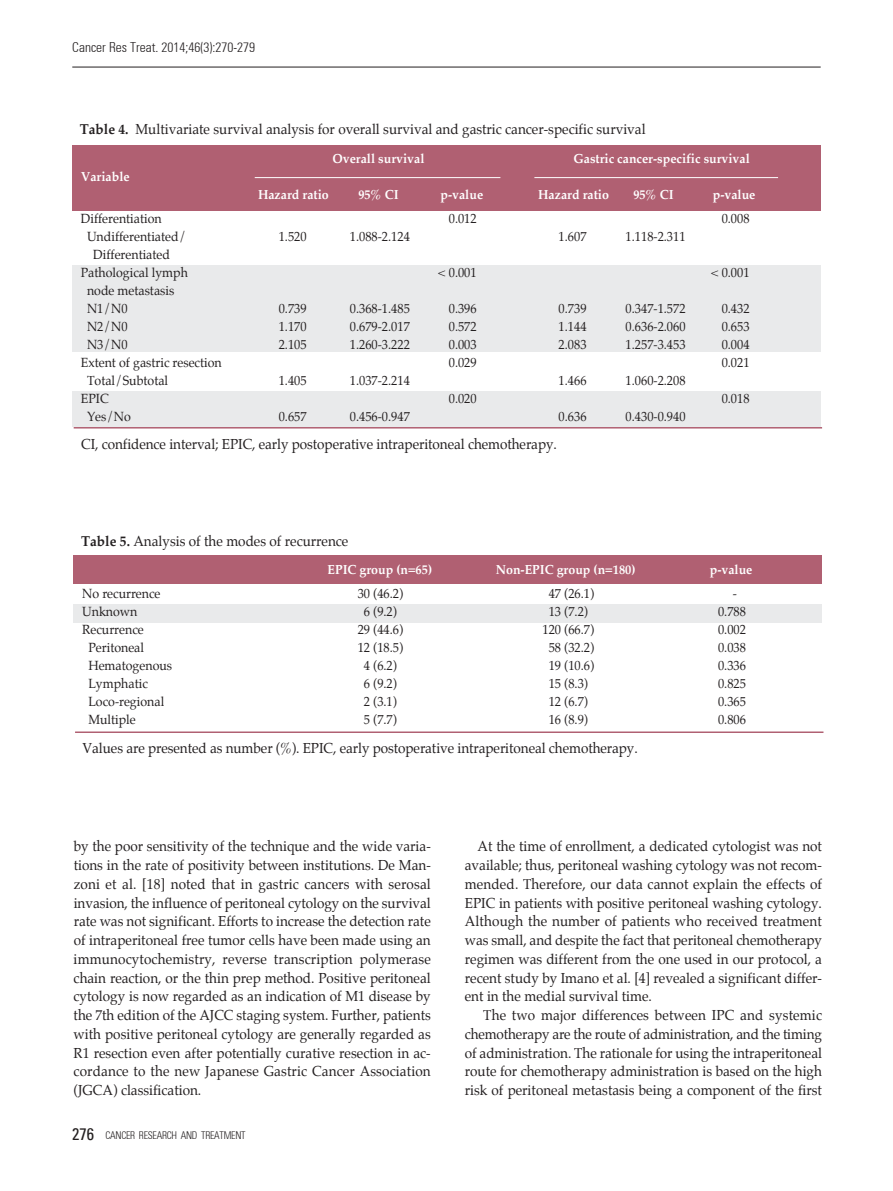
<style>
.page{position:relative;width:893px;height:1191px;background:#fff}
.page>*{position:absolute;margin:0;border:0;box-sizing:border-box;transform-origin:0 0}
.t1{font:14.25px/18.8px "Palatino";color:#231f20;text-align:justify;scale:.95 1}
.t2{font:300 condensed 13.5px "Univers";color:#231f20}
.t3{font:13.05px/18px "Palatino";color:#231f20;text-align:center;scale:.95 1}
.t4{font:700 13.05px "Palatino";color:#fff;scale:.95 1}
.t5{font:300 condensed 10.5px "Univers";letter-spacing:-.025em;color:#231f20;scale:.95 1}
.s1{font-weight:700}
.s2{font-weight:400;font-size:16.5px}
</style>
<div class="page">
<hr style="left:72px;top:67px;width:749px;height:1px;background:#231f20">
<div style="left:72px;top:144px;width:749px;height:66px;background:#b06072"></div>
<div style="left:72px;top:266px;width:749px;height:86px;background:#e9eaeb"></div>
<div style="left:72px;top:391px;width:749px;height:35px;background:#e9eaeb"></div>
<hr style="left:74px;top:427px;width:748px;height:1px;background:#b06072">
<hr style="left:255px;top:177px;width:245px;height:1px;background:#fff">
<hr style="left:534px;top:177px;width:244px;height:1px;background:#fff">
<div style="left:74px;top:555px;width:748px;height:28px;background:#b06072"></div>
<div style="left:74px;top:604px;width:748px;height:19px;background:#e9eaeb"></div>
<hr style="left:75px;top:731px;width:748px;height:2px;background:#b06072">
<p class="t2" style="left:72px;top:39px;width:184px">Cancer Res Treat. 2014;46(3):270-279</p>
<p class="t1" style="left:80px;top:121px;width:597px"><span class="s1">Table 4.</span> Multivariate survival analysis for overall survival and gastric cancer-specific survival</p>
<p class="t4" style="left:332px;top:153px;width:98px">Overall survival</p>
<p class="t4" style="left:574px;top:153px;width:187px">Gastric cancer-specific survival</p>
<p class="t4" style="left:81px;top:171px;width:53px">Variable</p>
<p class="t4" style="left:258px;top:189px;width:76px">Hazard ratio</p>
<p class="t4" style="left:358px;top:189px;width:44px">95% CI</p>
<p class="t4" style="left:440px;top:189px;width:46px">p-value</p>
<p class="t4" style="left:538px;top:189px;width:76px">Hazard ratio</p>
<p class="t4" style="left:633px;top:189px;width:44px">95% CI</p>
<p class="t4" style="left:713px;top:189px;width:46px">p-value</p>
<p class="t3" style="left:81px;top:211px;width:87px">Differentiation</p>
<p class="t3" style="left:449px;top:211px;width:31px">0.012</p>
<p class="t3" style="left:722px;top:211px;width:31px">0.008</p>
<p class="t3" style="left:87px;top:229px;width:106px">Undifferentiated/</p>
<p class="t3" style="left:279px;top:229px;width:31px">1.520</p>
<p class="t3" style="left:350px;top:229px;width:65px">1.088-2.124</p>
<p class="t3" style="left:559px;top:229px;width:31px">1.607</p>
<p class="t3" style="left:626px;top:229px;width:65px">1.118-2.311</p>
<p class="t3" style="left:81px;top:247px;width:114px">Differentiated<br>Pathological lymph</p>
<p class="t3" style="left:438px;top:265px;width:42px">&lt; 0.001</p>
<p class="t3" style="left:711px;top:265px;width:42px">&lt; 0.001</p>
<p class="t3" style="left:87px;top:283px;width:93px;text-align:left">node metastasis<br>N1/N0</p>
<p class="t3" style="left:279px;top:301px;width:31px">0.739</p>
<p class="t3" style="left:350px;top:301px;width:65px">0.368-1.485</p>
<p class="t3" style="left:449px;top:301px;width:31px">0.396</p>
<p class="t3" style="left:559px;top:301px;width:31px">0.739</p>
<p class="t3" style="left:626px;top:301px;width:65px">0.347-1.572</p>
<p class="t3" style="left:722px;top:301px;width:31px">0.432</p>
<p class="t3" style="left:87px;top:319px;width:44px">N2/N0</p>
<p class="t3" style="left:279px;top:319px;width:31px">1.170</p>
<p class="t3" style="left:350px;top:319px;width:65px">0.679-2.017</p>
<p class="t3" style="left:449px;top:319px;width:31px">0.572</p>
<p class="t3" style="left:559px;top:319px;width:31px">1.144</p>
<p class="t3" style="left:626px;top:319px;width:65px">0.636-2.060</p>
<p class="t3" style="left:722px;top:319px;width:31px">0.653</p>
<p class="t3" style="left:87px;top:337px;width:44px">N3/N0</p>
<p class="t3" style="left:279px;top:337px;width:31px">2.105</p>
<p class="t3" style="left:350px;top:337px;width:65px">1.260-3.222</p>
<p class="t3" style="left:449px;top:337px;width:31px">0.003</p>
<p class="t3" style="left:559px;top:337px;width:31px">2.083</p>
<p class="t3" style="left:626px;top:337px;width:65px">1.257-3.453</p>
<p class="t3" style="left:722px;top:337px;width:31px">0.004</p>
<p class="t3" style="left:81px;top:355px;width:150px">Extent of gastric resection</p>
<p class="t3" style="left:449px;top:355px;width:31px">0.029</p>
<p class="t3" style="left:722px;top:355px;width:31px">0.021</p>
<p class="t3" style="left:87px;top:373px;width:87px">Total/Subtotal</p>
<p class="t3" style="left:279px;top:373px;width:31px">1.405</p>
<p class="t3" style="left:350px;top:373px;width:65px">1.037-2.214</p>
<p class="t3" style="left:559px;top:373px;width:31px">1.466</p>
<p class="t3" style="left:626px;top:373px;width:65px">1.060-2.208</p>
<p class="t3" style="left:81px;top:391px;width:31px">EPIC</p>
<p class="t3" style="left:449px;top:391px;width:31px">0.020</p>
<p class="t3" style="left:722px;top:391px;width:31px">0.018</p>
<p class="t3" style="left:87px;top:409px;width:48px">Yes/No</p>
<p class="t3" style="left:279px;top:409px;width:31px">0.657</p>
<p class="t3" style="left:350px;top:409px;width:65px">0.456-0.947</p>
<p class="t3" style="left:559px;top:409px;width:31px">0.636</p>
<p class="t3" style="left:626px;top:409px;width:65px">0.430-0.940</p>
<p class="t1" style="left:81px;top:435px;width:502px">CI, confidence interval; EPIC, early postoperative intraperitoneal chemotherapy.</p>
<p class="t1" style="left:81px;top:532px;width:283px"><span class="s1">Table 5.</span> Analysis of the modes of recurrence</p>
<p class="t4" style="left:328px;top:563px;width:112px">EPIC group (n=65)</p>
<p class="t4" style="left:496px;top:563px;width:149px">Non-EPIC group (n=180)</p>
<p class="t4" style="left:710px;top:563px;width:46px">p-value</p>
<p class="t3" style="left:82px;top:585px;width:84px">No recurrence</p>
<p class="t3" style="left:358px;top:585px;width:49px">30 (46.2)</p>
<p class="t3" style="left:549px;top:585px;width:49px">47 (26.1)</p>
<p class="t3" style="left:733px;top:585px;width:6px">-</p>
<p class="t3" style="left:82px;top:603px;width:60px">Unknown</p>
<p class="t3" style="left:364px;top:603px;width:36px">6 (9.2)</p>
<p class="t3" style="left:549px;top:603px;width:43px">13 (7.2)</p>
<p class="t3" style="left:718px;top:603px;width:31px">0.788</p>
<p class="t3" style="left:82px;top:621px;width:66px">Recurrence</p>
<p class="t3" style="left:358px;top:621px;width:49px">29 (44.6)</p>
<p class="t3" style="left:543px;top:621px;width:56px">120 (66.7)</p>
<p class="t3" style="left:718px;top:621px;width:31px">0.002</p>
<p class="t3" style="left:88px;top:639px;width:60px">Peritoneal</p>
<p class="t3" style="left:358px;top:639px;width:49px">12 (18.5)</p>
<p class="t3" style="left:549px;top:639px;width:49px">58 (32.2)</p>
<p class="t3" style="left:718px;top:639px;width:31px">0.038</p>
<p class="t3" style="left:88px;top:657px;width:90px">Hematogenous</p>
<p class="t3" style="left:364px;top:657px;width:36px">4 (6.2)</p>
<p class="t3" style="left:549px;top:657px;width:49px">19 (10.6)</p>
<p class="t3" style="left:718px;top:657px;width:31px">0.336</p>
<p class="t3" style="left:88px;top:675px;width:64px">Lymphatic</p>
<p class="t3" style="left:364px;top:675px;width:36px">6 (9.2)</p>
<p class="t3" style="left:549px;top:675px;width:43px">15 (8.3)</p>
<p class="t3" style="left:718px;top:675px;width:31px">0.825</p>
<p class="t3" style="left:88px;top:693px;width:81px">Loco-regional</p>
<p class="t3" style="left:364px;top:693px;width:36px">2 (3.1)</p>
<p class="t3" style="left:549px;top:693px;width:43px">12 (6.7)</p>
<p class="t3" style="left:718px;top:693px;width:31px">0.365</p>
<p class="t3" style="left:88px;top:711px;width:51px">Multiple</p>
<p class="t3" style="left:364px;top:711px;width:36px">5 (7.7)</p>
<p class="t3" style="left:549px;top:711px;width:43px">16 (8.9)</p>
<p class="t3" style="left:718px;top:711px;width:31px">0.806</p>
<p class="t1" style="left:83px;top:740px;width:586px">Values are presented as number (%). EPIC, early postoperative intraperitoneal chemotherapy.</p>
<p class="t1" style="left:74px;top:838px;width:378px">by the poor sensitivity of the technique and the wide varia&shy;tions in the rate of positivity between institutions. De Man&shy;zoni et al. [18] noted that in gastric cancers with serosal invasion, the influence of peritoneal cytology on the survival rate was not significant. Efforts to increase the detection rate of intraperitoneal free tumor cells have been made using an immunocytochemistry, reverse transcription polymerase chain reaction, or the thin prep method. Positive peritoneal cytology is now regarded as an indication of M1 disease by the 7th edition of the AJCC staging system. Further, patients with positive peritoneal cytology are generally regarded as R1 resection even after potentially curative resection in ac&shy;cordance to the new Japanese Gastric Cancer Association (JGCA) classification.</p>
<p class="t1" style="left:465px;top:838px;width:377px;text-indent:13px">At the time of enrollment, a dedicated cytologist was not available; thus, peritoneal washing cytology was not recom&shy;mended. Therefore, our data cannot explain the effects of EPIC in patients with positive peritoneal washing cytology.<br>Although the number of patients who received treatment was small, and despite the fact that peritoneal chemotherapy regimen was different from the one used in our protocol, a recent study by Imano et al. [4] revealed a significant differ&shy;ent in the medial survival time.</p>
<p class="t1" style="left:465px;top:1007px;width:377px;text-indent:18px">The two major differences between IPC and systemic chemotherapy are the route of administration, and the timing of administration. The rationale for using the intraperitoneal route for chemotherapy administration is based on the high risk of peritoneal metastasis being a component of the first</p>
<p class="t5" style="left:72px;top:1129px;width:184px"><span class="s2">276</span> CANCER RESEARCH AND TREATMENT</p>
</div>
